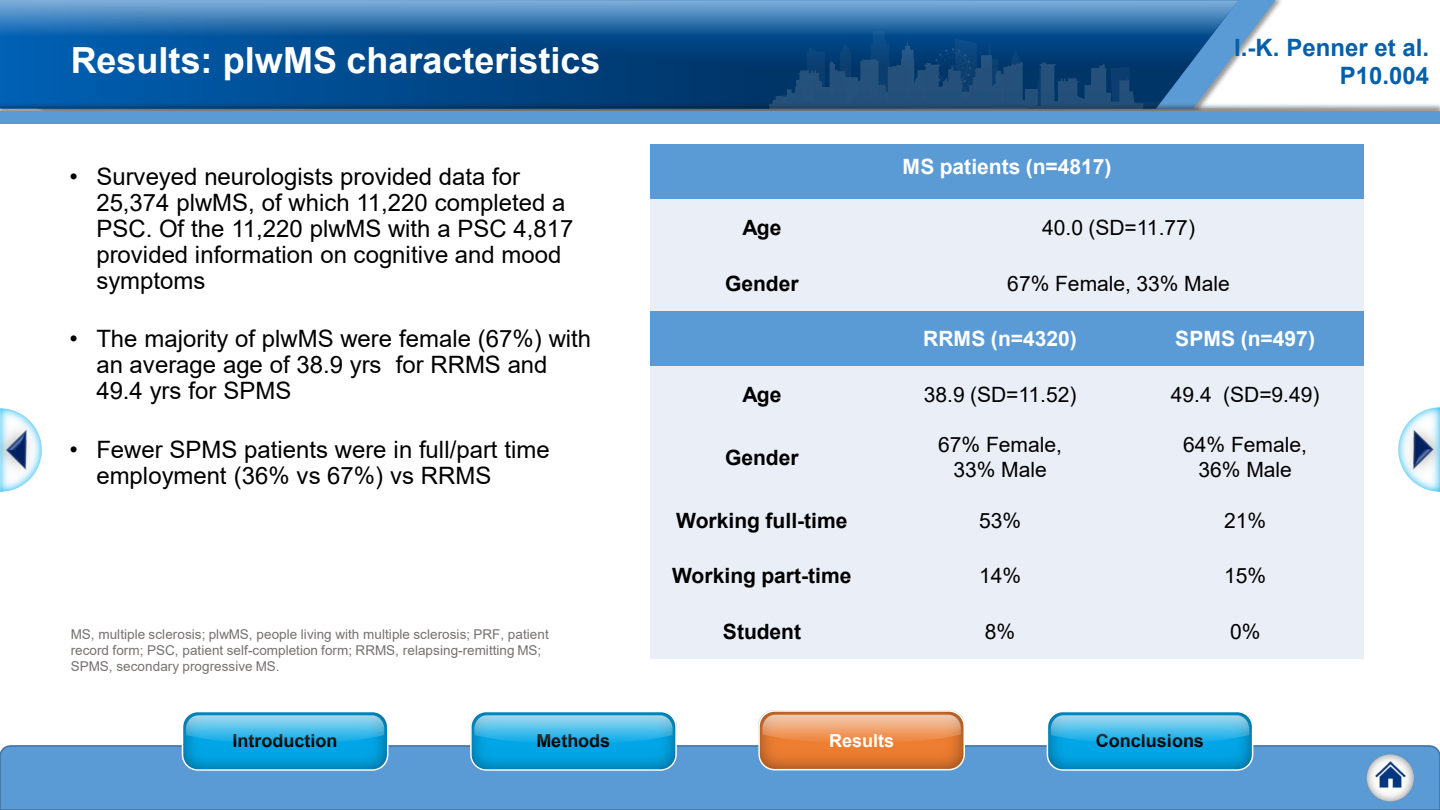
<style>
.page{position:relative;width:1440px;height:810px;background:#fff}
.page>*{position:absolute;margin:0;border:0;box-sizing:border-box;transform-origin:0 0}
.t1{font:700 36px "Arial";color:#fff}
.t2{font:24px/26px "Arial";color:#000}
.t3{font:700 24px/28.8px "Arial";color:#0460a9;text-align:right}
.t4{font:21px/25.2px "Arial";color:#000;text-align:center}
.t5{font:700 21px "Arial";color:#000}
.t6{font:700 21px "Arial";color:#fff}
.t7{font:700 18px "Arial";color:#000}
.t8{font:700 18px "Arial";color:#fff}
.t9{font:13.5px/16.2px "Arial";letter-spacing:.005em;color:#767171}
</style>
<div class="page">
<div style="left:0;top:745px;width:1440px;height:65px;background:#5b9bd5"></div>
<img style="left:1047px;top:714px;width:206px;height:56px">
<div style="left:1047px;top:711px;width:206px;height:60px;border:2px solid #fff;border-radius:15px"></div>
<svg style="left:1051px;top:715px;width:198px;height:29px;background:#4fbde8"></svg>
<img style="left:471px;top:714px;width:205px;height:56px">
<div style="left:470px;top:711px;width:207px;height:60px;border:2px solid #fff;border-radius:15px"></div>
<svg style="left:474px;top:715px;width:199px;height:29px;background:#4ebde8"></svg>
<img style="left:182px;top:714px;width:206px;height:56px">
<div style="left:182px;top:711px;width:206px;height:60px;border:2px solid #fff;border-radius:15px"></div>
<svg style="left:186px;top:715px;width:198px;height:29px;background:#4fbde8"></svg>
<img style="left:0;top:408px;width:19px;height:84px">
<img style="left:0;top:411px;width:42px;height:76px">
<img style="left:1421px;top:408px;width:19px;height:84px">
<img style="left:1398px;top:412px;width:42px;height:76px">
<img style="left:759px;top:713px;width:205px;height:57px">
<div style="left:758px;top:710px;width:207px;height:60px;border:2px solid #fff;border-radius:15px"></div>
<svg style="left:762px;top:715px;width:199px;height:29px;background:#eda16d"></svg>
<img style="left:1367px;top:754px;width:47px;height:48px">
<img style="left:1373px;top:758px;width:34px;height:33px">
<svg style="left:1239px;top:0;width:37px;height:58px"></svg>
<svg style="left:0;top:36px;width:1239px;height:65px;background:#085192"></svg>
<img style="left:0;top:101px;width:1440px;height:11px">
<div style="left:0;top:112px;width:1440px;height:12px;background:#5b9bd5"></div>
<img style="left:770px;top:36px;width:398px;height:73px">
<svg style="left:0;top:0;width:1239px;height:36px;background:#4180b8"></svg>
<div style="left:650px;top:144px;width:714px;height:55px;background:#5b9bd5"></div>
<div style="left:650px;top:199px;width:223px;height:56px;background:#eaeff7"></div>
<div style="left:873px;top:199px;width:491px;height:56px;background:#eaeff7"></div>
<div style="left:650px;top:255px;width:223px;height:56px;background:#eaeff7"></div>
<div style="left:873px;top:255px;width:491px;height:56px;background:#eaeff7"></div>
<div style="left:650px;top:311px;width:223px;height:56px;background:#5b9bd5"></div>
<div style="left:873px;top:311px;width:254px;height:56px;background:#5b9bd5"></div>
<div style="left:1127px;top:311px;width:237px;height:56px;background:#5b9bd5"></div>
<div style="left:650px;top:367px;width:223px;height:55px;background:#eaeff7"></div>
<div style="left:873px;top:367px;width:254px;height:55px;background:#eaeff7"></div>
<div style="left:1127px;top:367px;width:237px;height:55px;background:#eaeff7"></div>
<div style="left:650px;top:422px;width:223px;height:70px;background:#eaeff7"></div>
<div style="left:873px;top:422px;width:254px;height:70px;background:#eaeff7"></div>
<div style="left:1127px;top:422px;width:237px;height:70px;background:#eaeff7"></div>
<div style="left:650px;top:492px;width:223px;height:56px;background:#eaeff7"></div>
<div style="left:873px;top:492px;width:254px;height:56px;background:#eaeff7"></div>
<div style="left:1127px;top:492px;width:237px;height:56px;background:#eaeff7"></div>
<div style="left:650px;top:548px;width:223px;height:55px;background:#eaeff7"></div>
<div style="left:873px;top:548px;width:254px;height:55px;background:#eaeff7"></div>
<div style="left:1127px;top:548px;width:237px;height:55px;background:#eaeff7"></div>
<div style="left:650px;top:603px;width:223px;height:56px;background:#eaeff7"></div>
<div style="left:873px;top:603px;width:254px;height:56px;background:#eaeff7"></div>
<div style="left:1127px;top:603px;width:237px;height:56px;background:#eaeff7"></div>
<h1 class="t1" style="left:71px;top:35px;width:531px">Results: plwMS characteristics</h1>
<p class="t3" style="left:1234px;top:33px;width:196px">I.-K. Penner et al.<br>P10.004</p>
<p class="t2" style="left:96px;top:163px;width:478px;text-indent:-27px">• Surveyed neurologists provided data for 25,374 plwMS, of which 11,220 completed a PSC. Of the 11,220 plwMS with a PSC 4,817 provided information on cognitive and mood symptoms</p>
<p class="t2" style="left:96px;top:326px;width:496px;text-indent:-27px">• The majority of plwMS were female (67%) with an average age of 38.9 yrs for RRMS and<br>49.4 yrs for SPMS</p>
<p class="t2" style="left:96px;top:437px;width:455px;text-indent:-27px">• Fewer SPMS patients were in full/part time employment (36% vs 67%) vs RRMS</p>
<p class="t6" style="left:903px;top:152px;width:210px">MS patients (n=4817)</p>
<p class="t5" style="left:742px;top:213px;width:41px">Age</p>
<p class="t4" style="left:1042px;top:215px;width:154px">40.0 (SD=11.77)</p>
<p class="t5" style="left:725px;top:269px;width:75px">Gender</p>
<p class="t4" style="left:1007px;top:271px;width:224px">67% Female, 33% Male</p>
<p class="t6" style="left:923px;top:324px;width:155px">RRMS (n=4320)</p>
<p class="t6" style="left:1175px;top:324px;width:141px">SPMS (n=497)</p>
<p class="t5" style="left:742px;top:380px;width:41px">Age</p>
<p class="t4" style="left:924px;top:382px;width:154px">38.9 (SD=11.52)</p>
<p class="t4" style="left:1171px;top:382px;width:150px">49.4 (SD=9.49)</p>
<p class="t5" style="left:725px;top:443px;width:75px">Gender</p>
<p class="t4" style="left:938px;top:432px;width:125px">67% Female,<br>33% Male</p>
<p class="t4" style="left:1183px;top:432px;width:125px">64% Female,<br>36% Male</p>
<p class="t5" style="left:676px;top:505px;width:173px">Working full-time</p>
<p class="t4" style="left:979px;top:507px;width:44px">53%</p>
<p class="t4" style="left:1224px;top:507px;width:44px">21%</p>
<p class="t5" style="left:672px;top:561px;width:181px">Working part-time</p>
<p class="t4" style="left:979px;top:563px;width:44px">14%</p>
<p class="t4" style="left:1224px;top:563px;width:44px">15%</p>
<p class="t9" style="left:71px;top:626px;width:480px">MS, multiple sclerosis; plwMS, people living with multiple sclerosis; PRF, patient</p>
<p class="t5" style="left:723px;top:617px;width:80px">Student</p>
<p class="t4" style="left:985px;top:619px;width:32px">8%</p>
<p class="t4" style="left:1230px;top:619px;width:32px">0%</p>
<p class="t9" style="left:71px;top:642px;width:472px">record form; PSC, patient self-completion form; RRMS, relapsing-remitting MS;<br>SPMS, secondary progressive MS.</p>
<p class="t7" style="left:233px;top:728px;width:106px">Introduction</p>
<p class="t7" style="left:536px;top:728px;width:75px">Methods</p>
<p class="t8" style="left:829px;top:728px;width:67px">Results</p>
<p class="t7" style="left:1096px;top:728px;width:110px">Conclusions</p>
</div>
